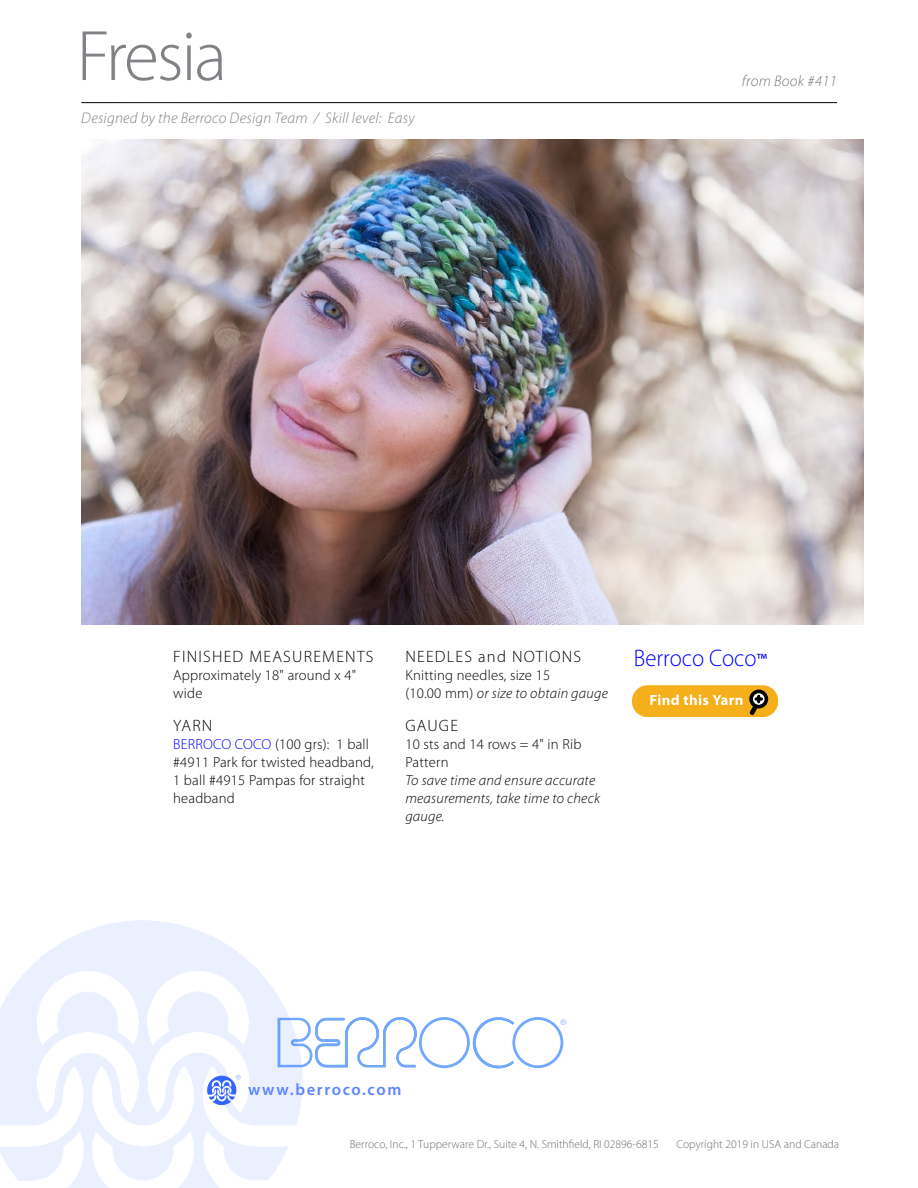
<style>
.page{position:relative;width:918px;height:1188px;background:#fff}
.page>*{position:absolute;margin:0;border:0;box-sizing:border-box;transform-origin:0 0}
.t1{font:300 72px "Myriad Pro";letter-spacing:-.03em;color:#808285}
.t2{font:300 24px "Myriad Pro";color:#00f;scale:.95 1}
.t3{font:17.25px "Myriad Pro";color:#adc2ff}
.t4{font:300 16.5px "Myriad Pro";letter-spacing:.075em;color:#000}
.t5{font:600 16.5px "Myriad Pro";letter-spacing:.1em;color:#5c85ff}
.t6{font:italic 300 15.3px "Myriad Pro";letter-spacing:.015em;color:#808285}
.t7{font:italic 300 15.3px "Myriad Pro";letter-spacing:.02em;color:#77787b}
.t8{font:15px "Myriad Pro";color:#adc2ff}
.t9{font:300 14.7px/18px "Myriad Pro";letter-spacing:.015em;color:#000}
.t10{font:italic 300 14.7px/18px "Myriad Pro";letter-spacing:.015em;color:#000}
.t11{font:300 11.7px "Myriad Pro";color:#6d6e71}
.s1{font-weight:400;font-size:18px}
.s2{color:#00f}
.s3{font-style:italic}
</style>
<div class="page">
<svg style="left:207px;top:1075px;width:30px;height:30px"></svg>
<svg style="left:278px;top:1017px;width:285px;height:52px"></svg>
<hr style="left:81px;top:102px;width:756px;height:1px;background:#000">
<div style="left:52px;top:1px;width:201px;height:111px;background:#fff"></div>
<svg style="left:632px;top:685px;width:146px;height:32px;background:#e9b139"></svg>
<img style="left:81px;top:140px;width:783px;height:484px">
<h1 class="t1" style="left:77px;top:16px;width:152px">Fresia</h1>
<p class="t6" style="left:81px;top:110px;width:335px">Designed by the Berroco Design Team / Skill level: Easy</p>
<p class="t7" style="left:742px;top:72px;width:97px">from Book #411</p>
<p class="t4" style="left:173px;top:647px;width:202px">FINISHED MEASUREMENTS</p>
<h2 class="t2" style="left:634px;top:645px;width:142px">Berroco Coco<span class="s1">™</span></h2>
<p class="t9" style="left:173px;top:666px;width:185px">Approximately 18" around x 4" wide</p>
<p class="t4" style="left:173px;top:716px;width:41px">YARN</p>
<p class="t9" style="left:173px;top:735px;width:202px"><span class="s2">BERROCO COCO</span> (100 grs): 1 ball #4911 Park for twisted headband,<br>1 ball #4915 Pampas for straight headband</p>
<p class="t4" style="left:405px;top:647px;width:177px">NEEDLES and NOTIONS</p>
<p class="t9" style="left:405px;top:666px;width:204px">Knitting needles, size 15<br>(10.00 mm) <span class="s3">or size to obtain gauge</span></p>
<p class="t4" style="left:405px;top:716px;width:54px">GAUGE</p>
<p class="t9" style="left:405px;top:735px;width:178px">10 sts and 14 rows = 4" in Rib<br>Pattern</p>
<p class="t10" style="left:405px;top:771px;width:196px">To save time and ensure accurate measurements, take time to check gauge.</p>
<p class="t8" style="left:235px;top:1072px;width:8px">®</p>
<p class="t5" style="left:248px;top:1080px;width:155px">www.berroco.com</p>
<p class="t3" style="left:560px;top:1016px;width:9px">®</p>
<p class="t11" style="left:350px;top:1138px;width:310px">Berroco, Inc., 1 Tupperware Dr., Suite 4, N. Smithfield, RI 02896-6815</p>
<p class="t11" style="left:677px;top:1138px;width:164px">Copyright 2019 in USA and Canada</p>
</div>
